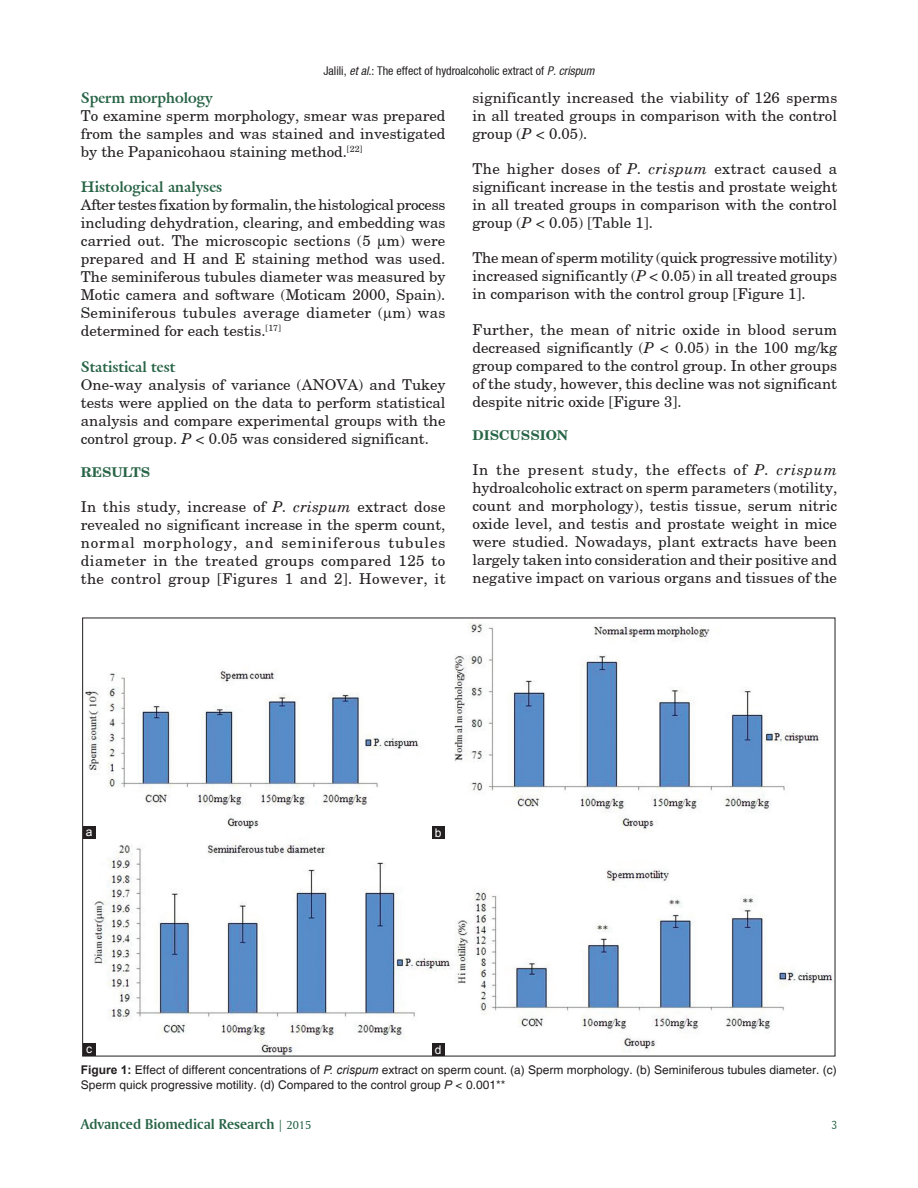
<style>
.page{position:relative;width:918px;height:1188px;background:#fff}
.page>*{position:absolute;margin:0;border:0;box-sizing:border-box;transform-origin:0 0}
.TX{font:15px/18px "New Century Schoolbook";color:#231f20;text-align:justify}
.t1{font:700 15px "Galliard IT Cby BT";color:#286446}
.RF{font:15px "Amerigo BT Bold A";color:#286446}
.t2{font:700 13.5px "Century Schoolbook BT";color:#286446}
.FGC{font:12px/15px "Helvetica";color:#231f20}
.t3{font:12px "Heavenetica Cond 5 SH";color:#231f20}
.LABEL{font:12px "Arial";color:#fff}
.RF-2{font:12px "Bell Centennial BT Address";color:#286446}
.s1{font-family:"Heavenetica Cond 5 Obl SH"}
.s2{font-family:"New Century Schlbk";font-style:italic}
.s3{font-weight:700}
.s4{font-style:italic}
.s5{font-family:"Amerigo BT Roman A";font-size:12px}
</style>
<div class="page">
<img style="left:84px;top:623px;width:749px;height:431px">
<div style="left:432px;top:1043px;width:13px;height:13px;background:#231f20"></div>
<div style="left:83px;top:1044px;width:12px;height:12px;background:#231f20"></div>
<div style="left:432px;top:826px;width:13px;height:13px;background:#231f20"></div>
<div style="left:83px;top:826px;width:12px;height:13px;background:#231f20"></div>
<p class="t3" style="left:323px;top:63px;width:273px">Jalili, <span class="s1">et al.</span>: The effect of hydroalcoholic extract of <span class="s1">P. crispum</span></p>
<h2 class="t1" style="left:81px;top:88px;width:133px">Sperm morphology</h2>
<p class="TX" style="left:81px;top:107px;width:366px">To examine sperm morphology, smear was prepared from the samples and was stained and investigated by the Papanicohaou staining method.<sup>[22]</sup></p>
<h2 class="t1" style="left:81px;top:177px;width:143px">Histological analyses</h2>
<p class="TX" style="left:81px;top:196px;width:366px">After testes fixation by formalin, the histological process including dehydration, clearing, and embedding was carried out. The microscopic sections (5 m) were prepared and H and E staining method was used.<br>The seminiferous tubules diameter was measured by Motic camera and software (Moticam 2000, Spain).<br>Seminiferous tubules average diameter ( m) was determined for each testis.<sup>[17]</sup></p>
<h2 class="t1" style="left:81px;top:357px;width:96px">Statistical test</h2>
<p class="TX" style="left:81px;top:375px;width:366px">One‑way analysis of variance (ANOVA) and Tukey tests were applied on the data to perform statistical analysis and compare experimental groups with the control group. <span class="s2">P</span> &lt; 0.05 was considered significant.</p>
<h1 class="t2" style="left:81px;top:464px;width:71px">RESULTS</h1>
<p class="TX" style="left:81px;top:497px;width:366px">In this study, increase of <span class="s2">P. crispum</span> extract dose revealed no significant increase in the sperm count, normal morphology, and seminiferous tubules diameter in the treated groups compared 125 to the control group [Figures 1 and 2]. However, it</p>
<p class="TX" style="left:472px;top:88px;width:366px">significantly increased the viability of 126 sperms in all treated groups in comparison with the control group (<span class="s2">P</span> &lt; 0.05).</p>
<p class="TX" style="left:472px;top:159px;width:366px">The higher doses of <span class="s2">P. crispum</span> extract caused a significant increase in the testis and prostate weight in all treated groups in comparison with the control group (<span class="s2">P</span> &lt; 0.05) [Table 1].</p>
<p class="TX" style="left:472px;top:249px;width:366px">The mean of sperm motility (quick progressive motility) increased significantly (<span class="s2">P</span> &lt; 0.05) in all treated groups in comparison with the control group [Figure 1].</p>
<p class="TX" style="left:472px;top:320px;width:366px">Further, the mean of nitric oxide in blood serum decreased significantly (<span class="s2">P</span> &lt; 0.05) in the 100 mg/kg group compared to the control group. In other groups of the study, however, this decline was not significant despite nitric oxide [Figure 3].</p>
<h1 class="t2" style="left:472px;top:427px;width:97px">DISCUSSION</h1>
<p class="TX" style="left:472px;top:460px;width:366px">In the present study, the effects of <span class="s2">P. crispum </span>hydroalcoholic extract on sperm parameters (motility, count and morphology), testis tissue, serum nitric oxide level, and testis and prostate weight in mice were studied. Nowadays, plant extracts have been largely taken into consideration and their positive and negative impact on various organs and tissues of the</p>
<p class="LABEL" style="left:86px;top:824px;width:8px">a</p>
<p class="LABEL" style="left:435px;top:825px;width:8px">b</p>
<p class="LABEL" style="left:86px;top:1041px;width:7px">c</p>
<p class="LABEL" style="left:435px;top:1042px;width:8px">d</p>
<p class="FGC" style="left:81px;top:1063px;width:758px"><span class="s3">Figure 1:</span> Effect of different concentrations of <span class="s4">P. crispum</span> extract on sperm count. (a) Sperm morphology. (b) Seminiferous tubules diameter. (c)<br>Sperm quick progressive motility. (d) Compared to the control group <span class="s4">P</span> &lt; 0.001**</p>
<p class="RF" style="left:81px;top:1115px;width:232px">Advanced Biomedical Research <span class="s5">| 2015</span></p>
<p class="RF-2" style="left:832px;top:1118px;width:7px">3</p>
</div>
